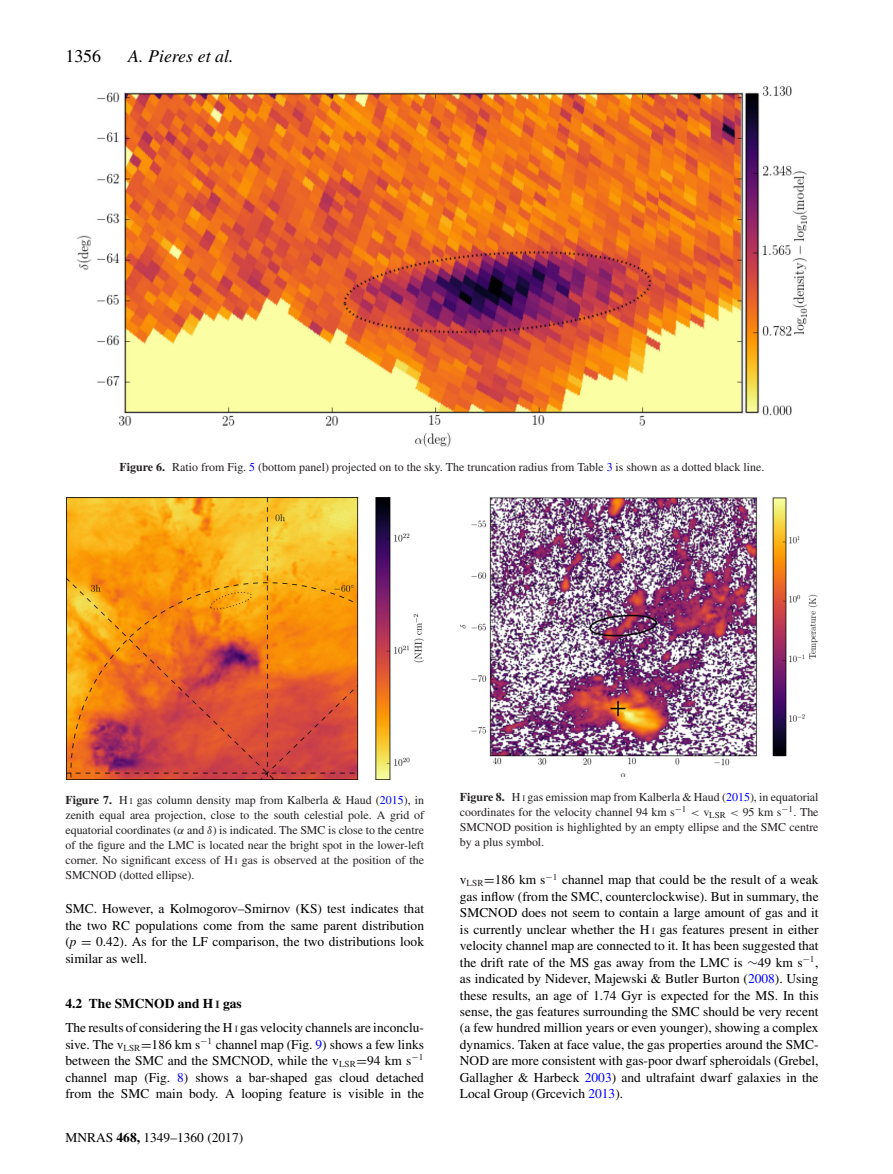
<style>
.page{position:relative;width:893px;height:1174px;background:#fff}
.page>*{position:absolute;margin:0;border:0;box-sizing:border-box;transform-origin:0 0}
.t1{font:italic 18px "Times";color:#000}
.t2{font:18px "Times";color:#000}
.t3{font:13.5px/16.5px "Times";color:#000;text-align:justify}
.t4{font:12px/15px "Times";color:#231f20;text-align:justify}
.s1{font-weight:700}
.s2{color:#00f}
.s3{font-size:8.4px}
.s4{font-family:"MTMI"}
.s5{font-style:italic}
.s6{font-family:"MTSY"}
.s7{font-weight:700;font-size:10.8px;color:#231f20}
.s8{font-size:9.45px;color:#231f20}
</style>
<div class="page">
<img style="left:77px;top:86px;width:730px;height:361px">
<img style="left:66px;top:497px;width:357px;height:282px">
<img style="left:461px;top:497px;width:357px;height:279px">
<h1 class="t2" style="left:65px;top:49px;width:37px">1356</h1>
<h1 class="t1" style="left:128px;top:49px;width:107px">A. Pieres et al.</h1>
<p class="t4" style="left:120px;top:461px;width:646px"><span class="s1">Figure 6.</span> Ratio from Fig. <span class="s2">5</span> (bottom panel) projected on to the sky. The truncation radius from Table <span class="s2">3</span> is shown as a dotted black line.</p>
<p class="t4" style="left:65px;top:793px;width:360px"><span class="s1">Figure 7.</span> H <span class="s3">I</span> gas column density map from Kalberla &amp; Haud (<span class="s2">2015</span>), in zenith equal area projection, close to the south celestial pole. A grid of equatorial coordinates (<span class="s4">α</span> and <span class="s4">δ</span>) is indicated. The SMC is close to the centre of the figure and the LMC is located near the bright spot in the lower-left corner. No significant excess of H <span class="s3">I</span> gas is observed at the position of the SMCNOD (dotted ellipse).</p>
<p class="t3" style="left:65px;top:902px;width:360px">SMC. However, a Kolmogorov–Smirnov (KS) test indicates that the two RC populations come from the same parent distribution (<span class="s5">p</span> <span class="s6">=</span> 0.42). As for the LF comparison, the two distributions look similar as well.</p>
<p class="t3" style="left:65px;top:992px;width:360px;line-height:24.6px"><span class="s1">4.2 The SMCNOD and H</span> <span class="s7">I</span> <span class="s1">gas<br></span>The results of considering the H <span class="s8">I</span> gas velocity channels are inconclu-</p>
<p class="t3" style="left:65px;top:1037px;width:360px">sive. The v<sub>LSR</sub><span class="s6">=</span>186 km s<sup>−</sup><sup>1</sup> channel map (Fig. <span class="s2">9</span>) shows a few links between the SMC and the SMCNOD, while the v<sub>LSR</sub><span class="s6">=</span>94 km s<sup>−</sup><sup>1 </sup>channel map (Fig. <span class="s2">8</span>) shows a bar-shaped gas cloud detached from the SMC main body. A looping feature is visible in the</p>
<p class="t3" style="left:65px;top:1130px;width:179px">MNRAS <span class="s1">468,</span> 1349–1360 (2017)</p>
<p class="t4" style="left:460px;top:790px;width:360px"><span class="s1">Figure 8.</span> H <span class="s3">I</span> gas emission map from Kalberla &amp; Haud (<span class="s2">2015</span>), in equatorial coordinates for the velocity channel 94 km s<sup>−</sup><sup>1</sup> <span class="s4">&lt;</span> v<sub>LSR</sub> <span class="s4">&lt;</span> 95 km s<sup>−</sup><sup>1</sup>. The SMCNOD position is highlighted by an empty ellipse and the SMC centre by a plus symbol.</p>
<p class="t3" style="left:460px;top:873px;width:360px">v<sub>LSR</sub><span class="s6">=</span>186 km s<sup>−</sup><sup>1</sup> channel map that could be the result of a weak gas inflow (from the SMC, counterclockwise). But in summary, the SMCNOD does not seem to contain a large amount of gas and it is currently unclear whether the H <span class="s8">I</span> gas features present in either velocity channel map are connected to it. It has been suggested that the drift rate of the MS gas away from the LMC is <span class="s6">∼</span>49 km s<sup>−</sup><sup>1</sup>, as indicated by Nidever, Majewski &amp; Butler Burton (<span class="s2">2008</span>). Using these results, an age of 1.74 Gyr is expected for the MS. In this sense, the gas features surrounding the SMC should be very recent (a few hundred million years or even younger), showing a complex dynamics. Taken at face value, the gas properties around the SMC-NOD are more consistent with gas-poor dwarf spheroidals (Grebel, Gallagher &amp; Harbeck <span class="s2">2003</span>) and ultrafaint dwarf galaxies in the Local Group (Grcevich <span class="s2">2013</span>).</p>
</div>
